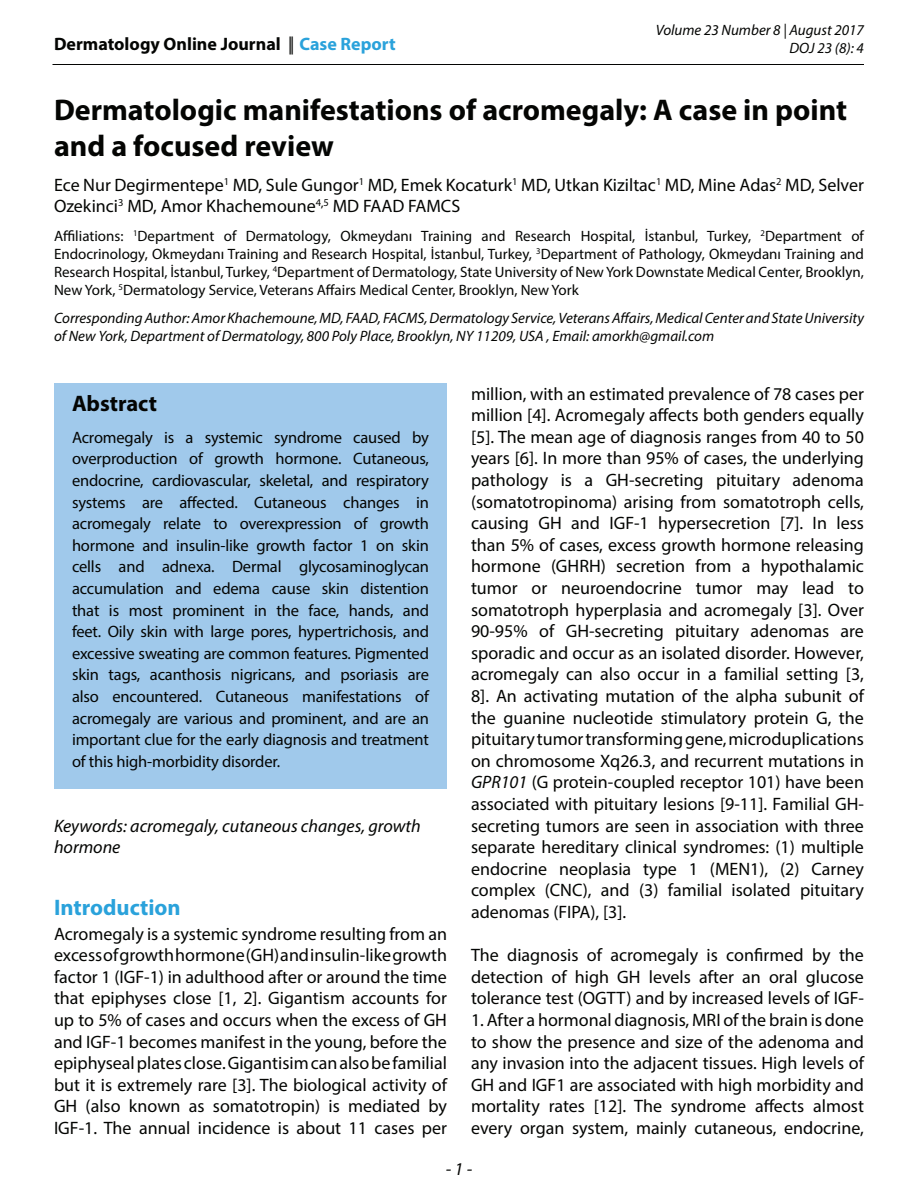
<style>
.page{position:relative;width:918px;height:1188px;background:#fff}
.page>*{position:absolute;margin:0;border:0;box-sizing:border-box;transform-origin:0 0}
.t1{font:700 30px/36px "Myriad Pro";color:#040503}
.Sub_title_Color{font:700 22.5px "Myriad Pro";color:#2aa2db}
.Sub_title_Abstract{font:700 22.5px "Myriad Pro";color:#040503}
.Body_text{font:18px/21.6px "Myriad Pro";color:#040503;text-align:justify}
.Author_line_1{font:18px/21.6px "Myriad Pro";color:#040503}
.Keywords{font:italic 18px/21.6px "Myriad Pro";color:#040503}
.t2{font:700 18px "Myriad Pro";color:#040503}
.Body_text_Abstract{font:16.5px/21.6px "Myriad Pro";letter-spacing:-.01em;color:#040503;text-align:justify}
.Affiliations_1{font:15px/18px "Myriad Pro";color:#040503;text-align:justify}
.Corresponding_author{font:italic 15px/18px "Myriad Pro";color:#040503;text-align:right}
.s1{font-weight:400}
.s2{color:#2aa2db}
.s3{font-style:italic}
</style>
<div class="page">
<hr style="left:52px;top:64px;width:812px;height:1px;background:#040503">
<div style="left:54px;top:383px;width:393px;height:405px;background:#a0c9eb"></div>
<p class="t2" style="left:54px;top:32px;width:343px">Dermatology Online Journal <span class="s1">||</span> <span class="s2">Case Report</span></p>
<p class="Corresponding_author" style="left:656px;top:20px;width:210px">Volume 23 Number 8 | August 2017<br>DOJ 23 (8): 4</p>
<p class="t1" style="left:54px;top:91px;width:795px">Dermatologic manifestations of acromegaly: A case in point and a focused review</p>
<p class="Author_line_1" style="left:54px;top:173px;width:811px">Ece Nur Degirmentepe<sup>1</sup> MD, Sule Gungor<sup>1</sup> MD, Emek Kocaturk<sup>1</sup> MD, Utkan Kiziltac<sup>1</sup> MD, Mine Adas<sup>2</sup> MD, Selver<br>Ozekinci<sup>3</sup> MD, Amor Khachemoune<sup>4</sup>,<sup>5</sup> MD FAAD FAMCS</p>
<p class="Affiliations_1" style="left:54px;top:226px;width:812px">Affiliations: <sup>1</sup>Department of Dermatology, Okmeydanı Training and Research Hospital, İstanbul, Turkey, <sup>2</sup>Department of Endocrinology, Okmeydanı Training and Research Hospital, İstanbul, Turkey, <sup>3</sup>Department of Pathology, Okmeydanı Training and Research Hospital, İstanbul, Turkey, <sup>4</sup>Department of Dermatology, State University of New York Downstate Medical Center, Brooklyn, New York, <sup>5</sup>Dermatology Service, Veterans Affairs Medical Center, Brooklyn, New York</p>
<p class="Corresponding_author" style="left:54px;top:309px;width:812px;text-align:left">Corresponding Author: Amor Khachemoune, MD, FAAD, FACMS, Dermatology Service, Veterans Affairs, Medical Center and State University of New York, Department of Dermatology, 800 Poly Place, Brooklyn, NY 11209, USA , Email: amorkh@gmail.com</p>
<p class="Sub_title_Abstract" style="left:72px;top:388px;width:87px">Abstract</p>
<p class="Body_text_Abstract" style="left:72px;top:426px;width:359px">Acromegaly is a systemic syndrome caused by overproduction of growth hormone. Cutaneous, endocrine, cardiovascular, skeletal, and respiratory systems are affected. Cutaneous changes in acromegaly relate to overexpression of growth hormone and insulin-like growth factor 1 on skin cells and adnexa. Dermal glycosaminoglycan accumulation and edema cause skin distention that is most prominent in the face, hands, and feet. Oily skin with large pores, hypertrichosis, and excessive sweating are common features. Pigmented skin tags, acanthosis nigricans, and psoriasis are also encountered. Cutaneous manifestations of acromegaly are various and prominent, and are an important clue for the early diagnosis and treatment of this high-morbidity disorder.</p>
<p class="Keywords" style="left:54px;top:814px;width:368px">Keywords: acromegaly, cutaneous changes, growth hormone</p>
<p class="Sub_title_Color" style="left:54px;top:893px;width:128px">Introduction</p>
<p class="Body_text" style="left:54px;top:922px;width:395px">Acromegaly is a systemic syndrome resulting from an excess of growth hormone (GH) and insulin-like growth factor 1 (IGF-1) in adulthood after or around the time that epiphyses close [1, 2]. Gigantism accounts for up to 5% of cases and occurs when the excess of GH and IGF-1 becomes manifest in the young, before the epiphyseal plates close. Gigantisim can also be familial but it is extremely rare [3]. The biological activity of GH (also known as somatotropin) is mediated by IGF-1. The annual incidence is about 11 cases per</p>
<p class="Body_text" style="left:471px;top:382px;width:395px">million, with an estimated prevalence of 78 cases per million [4]. Acromegaly affects both genders equally [5]. The mean age of diagnosis ranges from 40 to 50 years [6]. In more than 95% of cases, the underlying pathology is a GH-secreting pituitary adenoma (somatotropinoma) arising from somatotroph cells, causing GH and IGF-1 hypersecretion [7]. In less than 5% of cases, excess growth hormone releasing hormone (GHRH) secretion from a hypothalamic tumor or neuroendocrine tumor may lead to somatotroph hyperplasia and acromegaly [3]. Over 90-95% of GH-secreting pituitary adenomas are sporadic and occur as an isolated disorder. However, acromegaly can also occur in a familial setting [3, 8]. An activating mutation of the alpha subunit of the guanine nucleotide stimulatory protein G, the pituitary tumor transforming gene, microduplications on chromosome Xq26.3, and recurrent mutations in <span class="s3">GPR101</span> (G protein-coupled receptor 101) have been associated with pituitary lesions [9-11]. Familial GH&shy;secreting tumors are seen in association with three separate hereditary clinical syndromes: (1) multiple endocrine neoplasia type 1 (MEN1), (2) Carney complex (CNC), and (3) familial isolated pituitary adenomas (FIPA), [3].</p>
<p class="Body_text" style="left:471px;top:944px;width:395px">The diagnosis of acromegaly is confirmed by the detection of high GH levels after an oral glucose tolerance test (OGTT) and by increased levels of IGF-</p>
<p class="Body_text" style="left:471px;top:1009px;width:395px">1. After a hormonal diagnosis, MRI of the brain is done to show the presence and size of the adenoma and any invasion into the adjacent tissues. High levels of GH and IGF1 are associated with high morbidity and mortality rates [12]. The syndrome affects almost every organ system, mainly cutaneous, endocrine,</p>
<p class="Keywords" style="left:446px;top:1157px;width:28px">- 1 -</p>
</div>
